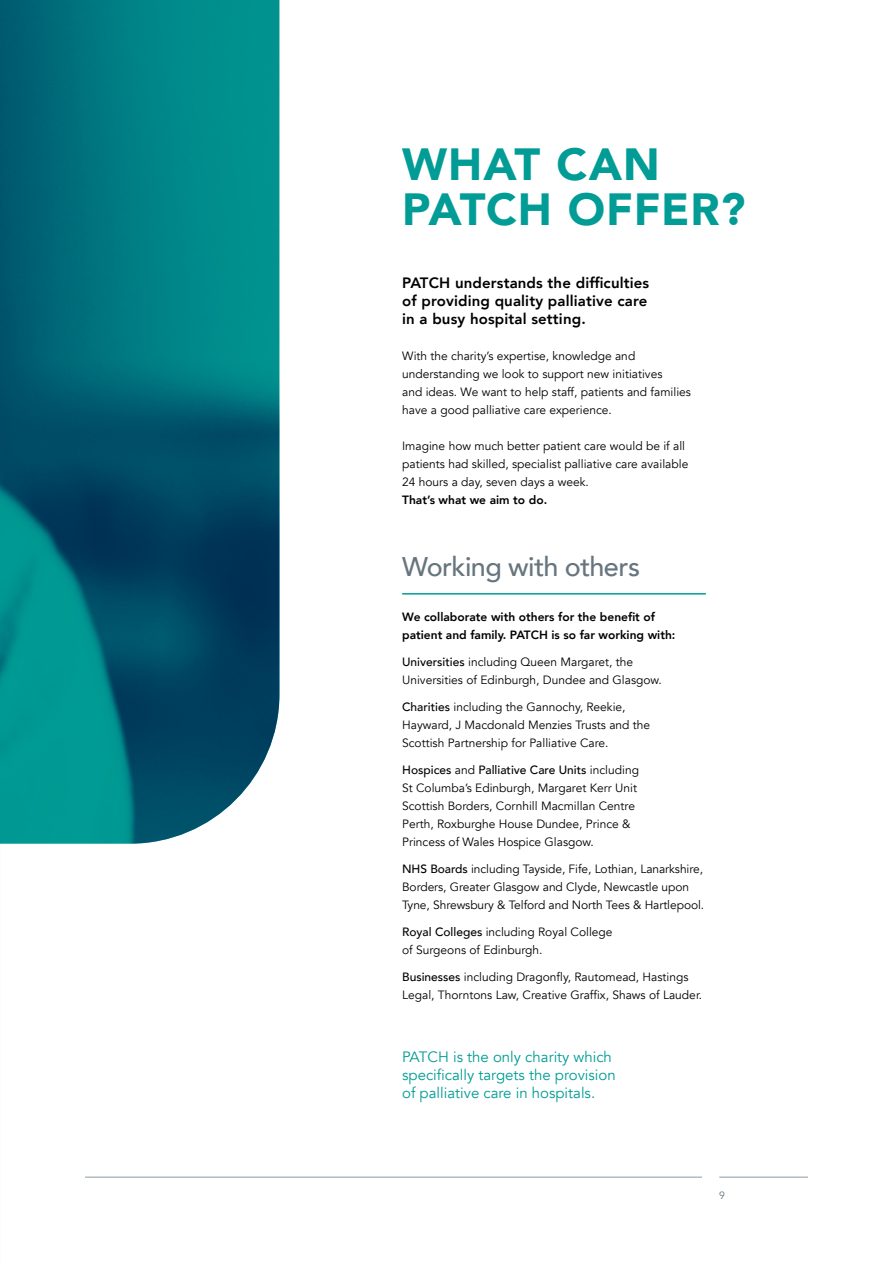
<style>
.page{position:relative;width:893px;height:1263px;background:#fff}
.page>*{position:absolute;margin:0;border:0;box-sizing:border-box;transform-origin:0 0}
.t1{font:900 45px/45px "Avenir";letter-spacing:.015em;color:#009c95}
.t2{font:500 27px "Avenir";letter-spacing:-.02em;color:#67757e}
.t3{font:800 15px/18px "Avenir";letter-spacing:.01em;color:#000}
.t4{font:15px/18px "Avenir";color:#009c95}
.t5{font:12px/18px "Avenir";color:#000}
.t6{font:800 12px/18px "Avenir";color:#000}
.t7{font:10.5px "Avenir";color:#67757e}
.s1{font-weight:500}
</style>
<div class="page">
<hr style="left:719px;top:1176px;width:89px;height:2px;background:#b0bbc2">
<hr style="left:85px;top:1176px;width:617px;height:2px;background:#b0bbc2">
<hr style="left:402px;top:593px;width:304px;height:2px;background:#009c95">
<svg style="left:0;top:0;width:279px;height:844px;background:#056e7b"></svg>
<h1 class="t1" style="left:402px;top:141px;width:345px">WHAT CAN<br>PATCH OFFER?</h1>
<p class="t3" style="left:402px;top:274px;width:249px">PATCH understands the difficulties of providing quality palliative care in a busy hospital setting.</p>
<p class="t5" style="left:402px;top:347px;width:290px">With the charity’s expertise, knowledge and understanding we look to support new initiatives<br>and ideas. We want to help staff, patients and families have a good palliative care experience.</p>
<p class="t5" style="left:402px;top:437px;width:288px">Imagine how much better patient care would be if all patients had skilled, specialist palliative care available<br>24 hours a day, seven days a week.</p>
<p class="t6" style="left:402px;top:491px;width:147px">That’s what we aim to do.</p>
<h2 class="t2" style="left:402px;top:543px;width:239px">Working with others</h2>
<p class="t6" style="left:402px;top:608px;width:275px">We collaborate with others for the benefit of patient and family. PATCH is so far working with:</p>
<p class="t5" style="left:402px;top:653px;width:261px"><span class="s1">Universities</span> including Queen Margaret, the<br>Universities of Edinburgh, Dundee and Glasgow.</p>
<p class="t5" style="left:402px;top:698px;width:250px"><span class="s1">Charities</span> including the Gannochy, Reekie,<br>Hayward, J Macdonald Menzies Trusts and the<br>Scottish Partnership for Palliative Care.</p>
<p class="t5" style="left:402px;top:761px;width:238px"><span class="s1">Hospices</span> and <span class="s1">Palliative Care Units</span> including St Columba’s Edinburgh, Margaret Kerr Unit Scottish Borders, Cornhill Macmillan Centre Perth, Roxburghe House Dundee, Prince &amp; Princess of Wales Hospice Glasgow.</p>
<p class="t5" style="left:402px;top:860px;width:304px"><span class="s1">NHS Boards</span> including Tayside, Fife, Lothian, Lanarkshire,<br>Borders, Greater Glasgow and Clyde, Newcastle upon<br>Tyne, Shrewsbury &amp; Telford and North Tees &amp; Hartlepool.</p>
<p class="t5" style="left:402px;top:923px;width:212px"><span class="s1">Royal Colleges</span> including Royal College of Surgeons of Edinburgh.</p>
<p class="t5" style="left:402px;top:968px;width:302px"><span class="s1">Businesses</span> including Dragonfly, Rautomead, Hastings<br>Legal, Thorntons Law, Creative Graffix, Shaws of Lauder.</p>
<p class="t4" style="left:402px;top:1048px;width:215px">PATCH is the only charity which specifically targets the provision of palliative care in hospitals.</p>
<p class="t7" style="left:719px;top:1189px;width:7px">9</p>
</div>
